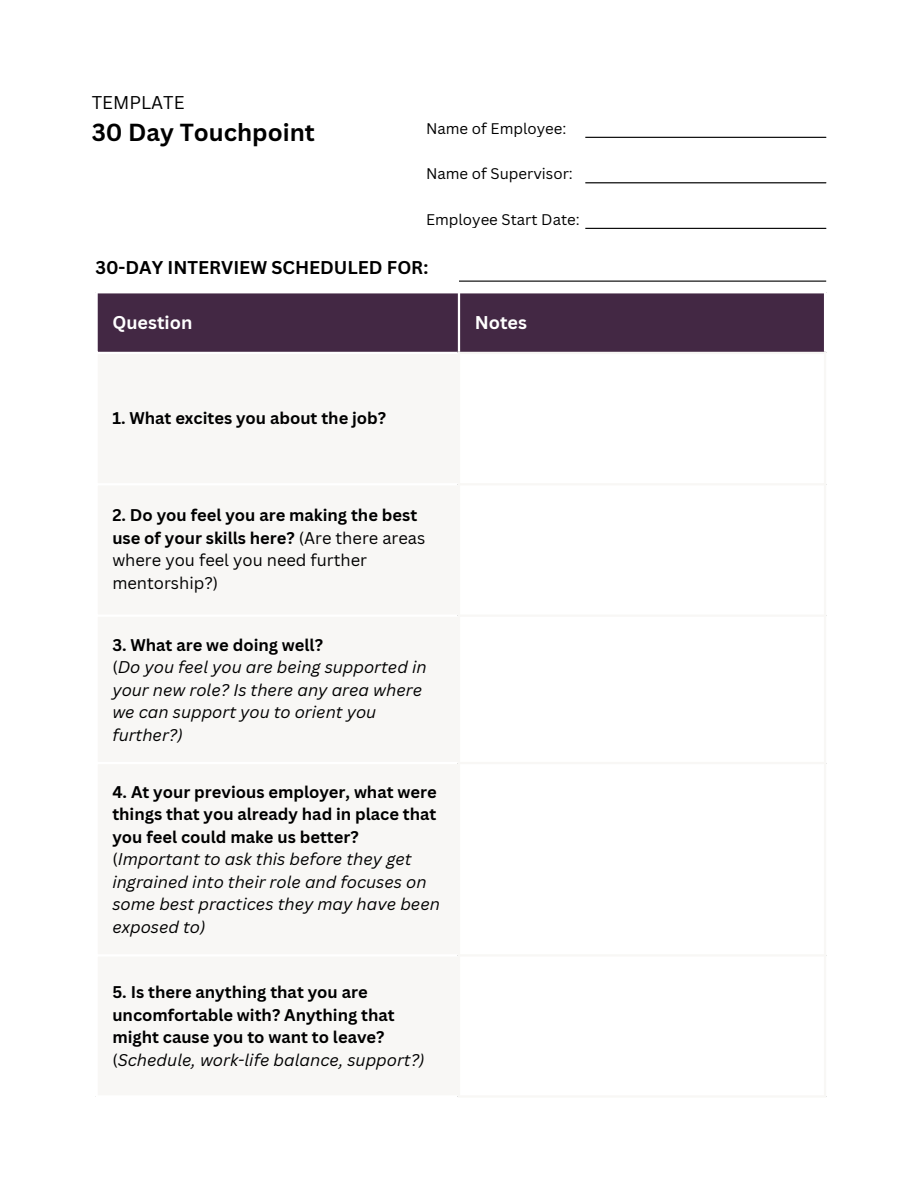
<style>
.page{position:relative;width:918px;height:1188px;background:#fff}
.page>*{position:absolute;margin:0;border:0;box-sizing:border-box;transform-origin:0 0}
.t1{font:700 24px "Canva Sans";color:#000}
.t2{font:700 18px "Canva Sans";color:#000}
.t3{font:700 18px "Canva Sans";color:#fff}
.t4{font:18px "Canva Sans";color:#000}
.t5{font:italic 16.5px/22.5px "Canva Sans";color:#000}
.t6{font:700 16.5px/22.5px "Canva Sans";color:#000}
.t7{font:16.5px/22.5px "Canva Sans";color:#000}
.t8{font:15px "Canva Sans";color:#000}
.s1{font-weight:700}
.s2{font-style:normal}
.s3{font-weight:700;font-style:normal}
.s4{font-weight:400}
.s5{font-weight:400;font-style:italic}
</style>
<div class="page">
<div style="left:98px;top:293px;width:726px;height:59px;background:#432844"></div>
<hr style="left:458px;top:293px;width:2px;height:59px;background:#fff">
<hr style="left:458px;top:354px;width:2px;height:741px;background:#f8f7f5">
<hr style="left:824px;top:354px;width:2px;height:741px;background:#f8f7f5">
<hr style="left:458px;top:352px;width:368px;height:2px;background:#f8f7f5">
<hr style="left:458px;top:483px;width:368px;height:2px;background:#f8f7f5">
<hr style="left:458px;top:615px;width:368px;height:2px;background:#f8f7f5">
<hr style="left:458px;top:762px;width:368px;height:2px;background:#f8f7f5">
<hr style="left:458px;top:954px;width:368px;height:3px;background:#f8f7f5">
<hr style="left:458px;top:1095px;width:368px;height:3px;background:#f8f7f5">
<hr style="left:459px;top:281px;width:367px;height:1px;background:#000">
<hr style="left:585px;top:137px;width:241px;height:1px;background:#000">
<hr style="left:585px;top:182px;width:241px;height:1px;background:#000">
<hr style="left:585px;top:228px;width:241px;height:1px;background:#000">
<p class="t4" style="left:92px;top:90px;width:94px">TEMPLATE</p>
<p class="t1" style="left:92px;top:115px;width:225px">30 Day Touchpoint</p>
<p class="t8" style="left:426px;top:118px;width:142px">Name of Employee:</p>
<p class="t8" style="left:426px;top:163px;width:148px">Name of Supervisor:</p>
<p class="t8" style="left:426px;top:209px;width:155px">Employee Start Date:</p>
<p class="t2" style="left:95px;top:255px;width:334px">30-DAY INTERVIEW SCHEDULED FOR:</p>
<p class="t3" style="left:112px;top:310px;width:81px">Question</p>
<p class="t3" style="left:475px;top:310px;width:54px">Notes</p>
<p class="t6" style="left:112px;top:406px;width:275px">1. What excites you about the job?</p>
<p class="t7" style="left:112px;top:504px;width:314px"><span class="s1">2. Do you feel you are making the best use of your skills here?</span> (Are there areas where you feel you need further mentorship?)</p>
<p class="t6" style="left:112px;top:633px;width:212px">3. What are we doing well?</p>
<p class="t5" style="left:112px;top:655px;width:316px"><span class="s2">(</span>Do you feel you are being supported in your new role? Is there any area where we can support you to orient you further?)</p>
<p class="t5" style="left:112px;top:780px;width:329px"><span class="s3">4. At your previous employer, what were things that you already had in place that you feel could make us better? </span><span class="s2">(</span>Important to ask this before they get ingrained into their role and focuses on some best practices they may have been exposed to)</p>
<p class="t6" style="left:112px;top:980px;width:314px">5. Is there anything that you are uncomfortable with? Anything that might cause you to want to leave? <span class="s4">(</span><span class="s5">Schedule, work-life balance, support?)</span></p>
</div>
